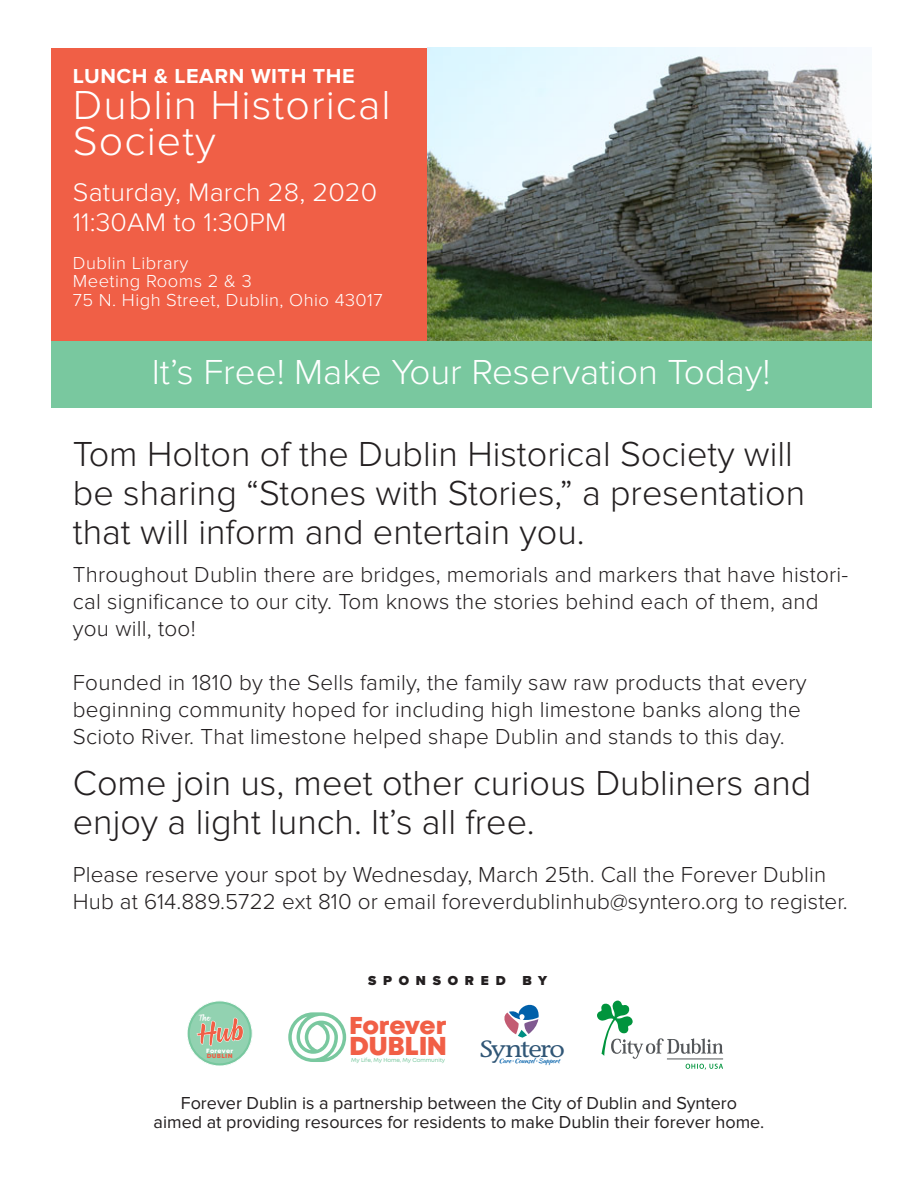
<style>
.page{position:relative;width:918px;height:1188px;background:#fff}
.page>*{position:absolute;margin:0;border:0;box-sizing:border-box;transform-origin:0 0}
.t1{font:300 42px/36px "Proxima Nova";letter-spacing:.025em;color:#fff}
.t2{font:300 36px/39px "Proxima Nova";color:#231f20}
.t3{font:300 36px "Proxima Nova";color:#fff}
.t4{font:300 26.4px/30px "Proxima Nova";letter-spacing:.005em;color:#fff}
.t5{font:25.8px "Mont Heavy DEMO";letter-spacing:-.02em;color:#f15f46}
.t6{font:24.3px "Mont Heavy DEMO";letter-spacing:-.015em;color:#f15f46}
.t7{font:23.4px "Stone Informal";letter-spacing:-.055em;color:#305676;scale:1.15 1}
.t8{font:300 22.5px/27px "Proxima Nova";letter-spacing:.01em;color:#231f20}
.t9{font:700 21px "Proxima Nova";letter-spacing:.025em;color:#fff}
.t10{font:18px/19.5px "Proxima Nova";color:#231f20;text-align:center}
.t11{font:300 18px/18.8px "Proxima Nova";letter-spacing:.025em;color:#fff}
.t12{font:900 13.5px "Proxima Nova";letter-spacing:.5em;color:#231f20}
.t13{font:6.15px "Kaushan Script";letter-spacing:-.04em;color:#0060aa;scale:1.11 1}
.t14{font:6.15px "Mont Heavy DEMO";letter-spacing:.04em;color:#fff;scale:1.05 1}
.t15{font:6.15px "Mont Heavy DEMO";letter-spacing:.05em;color:#f05f46;scale:1.05 1}
.t16{font:5.7px "Mont";letter-spacing:-.01em;color:#79c89f}
</style>
<div class="page">
<div style="left:51px;top:48px;width:820px;height:334px;background:#f05f46"></div>
<svg style="left:187px;top:1001px;width:65px;height:65px"></svg>
<div style="left:187px;top:1001px;width:65px;height:65px;border:1px solid #fff;border-radius:50%"></div>
<div style="left:190px;top:1004px;width:60px;height:59px;background:#92d2b1;border-radius:50%"></div>
<svg style="left:288px;top:1012px;width:58px;height:50px"></svg>
<svg style="left:597px;top:1000px;width:126px;height:70px"></svg>
<div style="left:51px;top:341px;width:821px;height:66px;background:#79c89f"></div>
<svg style="left:504px;top:1004px;width:35px;height:34px"></svg>
<img style="left:427px;top:47px;width:444px;height:294px">
<svg style="left:196px;top:1000px;width:48px;height:47px"></svg>
<p class="t9" style="left:73px;top:64px;width:283px">LUNCH &amp; LEARN WITH THE</p>
<h1 class="t1" style="left:73px;top:88px;width:319px">Dublin Historical<br>Society</h1>
<p class="t4" style="left:73px;top:178px;width:306px">Saturday, March 28, 2020<br>11:30AM to 1:30PM</p>
<p class="t11" style="left:73px;top:254px;width:311px">Dublin Library<br>Meeting Rooms 2 &amp; 3<br>75 N. High Street, Dublin, Ohio 43017</p>
<h2 class="t3" style="left:152px;top:352px;width:620px">It’s Free! Make Your Reservation Today!</h2>
<h2 class="t2" style="left:73px;top:435px;width:734px">Tom Holton of the Dublin Historical Society will be sharing “Stones with Stories,” a presentation that will inform and entertain you.</h2>
<p class="t8" style="left:73px;top:561px;width:777px">Throughout Dublin there are bridges, memorials and markers that have histori&shy;cal significance to our city. Tom knows the stories behind each of them, and you will, too!</p>
<p class="t8" style="left:73px;top:669px;width:735px">Founded in 1810 by the Sells family, the family saw raw products that every beginning community hoped for including high limestone banks along the<br>Scioto River. That limestone helped shape Dublin and stands to this day.</p>
<h2 class="t2" style="left:73px;top:764px;width:740px">Come join us, meet other curious Dubliners and enjoy a light lunch. It’s all free.</h2>
<p class="t8" style="left:73px;top:862px;width:776px">Please reserve your spot by Wednesday, March 25th. Call the Forever Dublin<br>Hub at 614.889.5722 ext 810 or email foreverdublinhub@syntero.org to register.</p>
<p class="t14" style="left:206px;top:1047px;width:27px">Forever</p>
<p class="t15" style="left:207px;top:1053px;width:26px">DUBLIN</p>
<p class="t12" style="left:368px;top:972px;width:139px">SPONSORED</p>
<p class="t12" style="left:523px;top:972px;width:26px">B Y</p>
<p class="t6" style="left:349px;top:1012px;width:99px">Forever</p>
<p class="t5" style="left:349px;top:1031px;width:100px">DUBLIN</p>
<p class="t16" style="left:351px;top:1057px;width:96px">My Life, My Home, My Community</p>
<p class="t7" style="left:480px;top:1034px;width:75px">Syntero</p>
<p class="t13" style="left:499px;top:1056px;width:57px">Care•Counsel•Support</p>
<p class="t10" style="left:154px;top:1093px;width:612px">Forever Dublin is a partnership between the City of Dublin and Syntero<br>aimed at providing resources for residents to make Dublin their forever home.</p>
</div>
